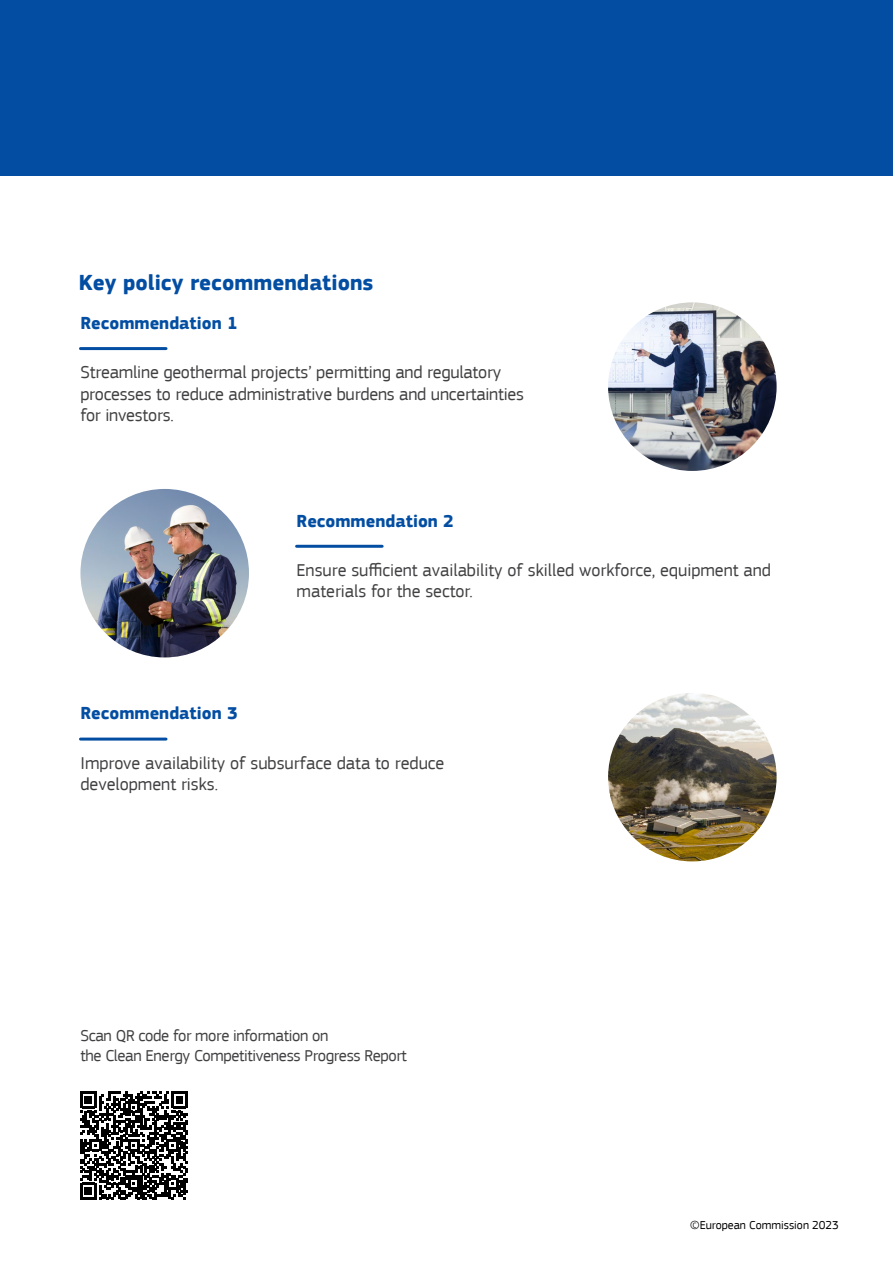
<style>
.page{position:relative;width:893px;height:1263px;background:#fff}
.page>*{position:absolute;margin:0;border:0;box-sizing:border-box;transform-origin:0 0}
.t1{font:700 22.5px "EC Square Sans Pro";color:#034ea2}
.t2{font:18px/21.6px "EC Square Sans Pro";color:#414042}
.t3{font:700 18px "EC Square Sans Pro";color:#034ea2}
.t4{font:16.5px/19.8px "EC Square Sans Pro";letter-spacing:-.02em;color:#414042}
.t5{font:12px "EC Square Sans Pro";color:#000}
</style>
<div class="page">
<div style="left:0;top:0;width:893px;height:176px;background:#034ea2"></div>
<img style="left:608px;top:302px;width:169px;height:169px;border-radius:84px">
<img style="left:80px;top:489px;width:169px;height:168px;border-radius:84px">
<img style="left:608px;top:693px;width:169px;height:168px;border-radius:84px">
<hr style="left:80px;top:347px;width:86px;height:3px;background:#034ea2">
<hr style="left:80px;top:737px;width:86px;height:3px;background:#034ea2">
<hr style="left:297px;top:545px;width:85px;height:3px;background:#034ea2">
<svg style="left:80px;top:1091px;width:108px;height:108px"></svg>
<h2 class="t1" style="left:79px;top:269px;width:296px">Key policy recommendations</h2>
<h3 class="t3" style="left:80px;top:312px;width:159px">Recommendation 1</h3>
<p class="t2" style="left:80px;top:361px;width:445px">Streamline geothermal projects’ permitting and regulatory processes to reduce administrative burdens and uncertainties for investors.</p>
<h3 class="t3" style="left:297px;top:510px;width:159px">Recommendation 2</h3>
<p class="t2" style="left:297px;top:559px;width:476px">Ensure sufficient availability of skilled workforce, equipment and materials for the sector.</p>
<h3 class="t3" style="left:80px;top:703px;width:159px">Recommendation 3</h3>
<p class="t2" style="left:80px;top:752px;width:365px">Improve availability of subsurface data to reduce development risks.</p>
<p class="t4" style="left:80px;top:1026px;width:328px">Scan QR code for more information on<br>the Clean Energy Competitiveness Progress Report</p>
<p class="t5" style="left:690px;top:1218px;width:150px">©European Commission 2023</p>
</div>
